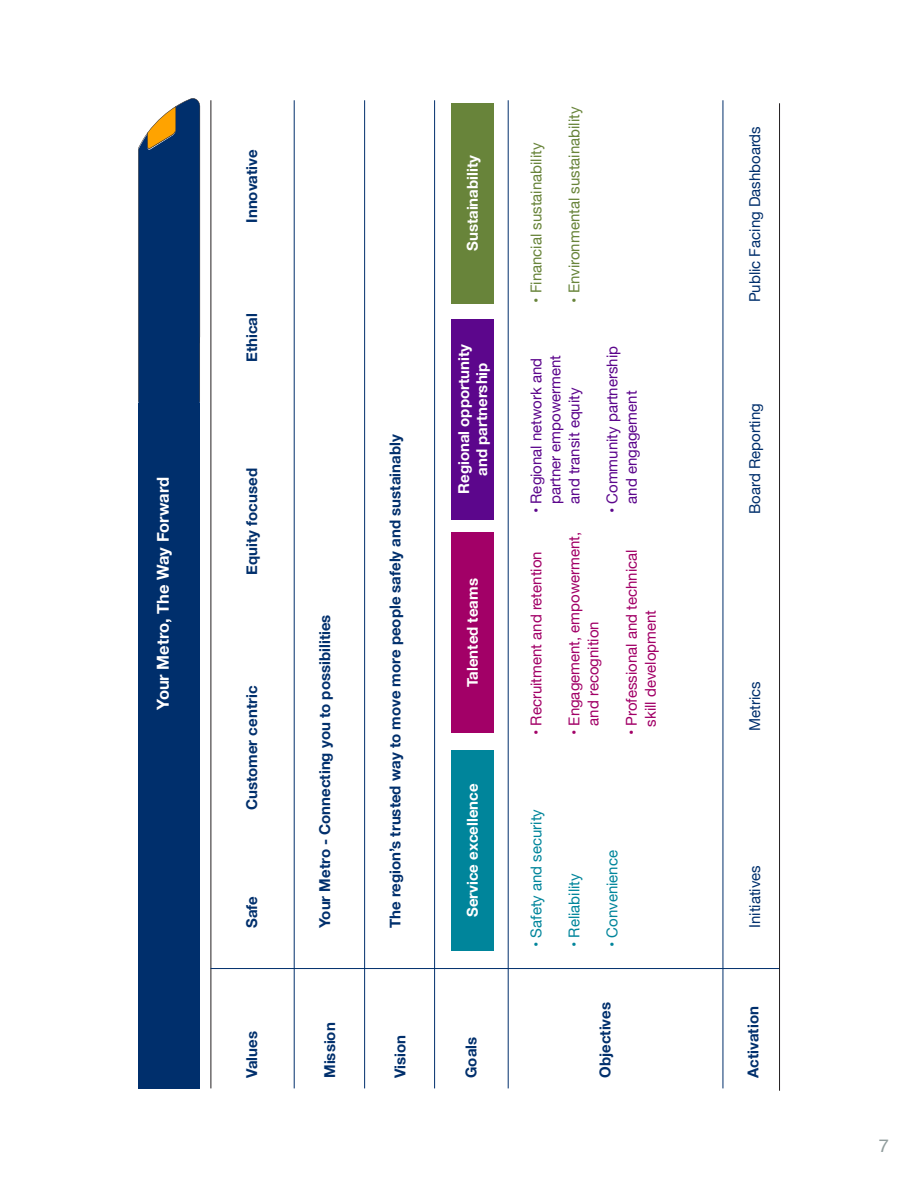
<style>
.page{position:relative;width:918px;height:1188px;background:#fff}
.page>*{position:absolute;margin:0;border:0;box-sizing:border-box;transform-origin:0 0}
.t1{font:18px "Helvetica";color:#919d9d}
.t2{font:700 16.5px "Helvetica Neue";color:#fff}
.t3{font:700 15px "Helvetica Neue";color:#002f6c}
.t4{font:15px/19px "Helvetica Neue";color:#a20067}
.t5{font:15px/19px "Helvetica Neue";color:#5c068c}
.t6{font:700 15px "Helvetica Neue";color:#fff}
.t7{font:15px "Helvetica Neue";color:#002f6c}
.t8{font:15px "Helvetica Neue";color:#68843a}
.t9{font:15px "Helvetica Neue";color:#00859b}
</style>
<div class="page">
<div style="left:451px;top:750px;width:43px;height:200px;background:#00859b"></div>
<div style="left:451px;top:533px;width:43px;height:200px;background:#a20067"></div>
<div style="left:451px;top:319px;width:43px;height:200px;background:#5c068c"></div>
<div style="left:451px;top:103px;width:43px;height:200px;background:#68843a"></div>
<hr style="left:294px;top:100px;width:1px;height:988px;background:#002f6c">
<hr style="left:364px;top:100px;width:1px;height:988px;background:#002f6c">
<hr style="left:211px;top:100px;width:1px;height:988px;background:#231f20">
<hr style="left:211px;top:968px;width:568px;height:1px;background:#002f6c">
<hr style="left:723px;top:100px;width:1px;height:988px;background:#002f6c">
<hr style="left:508px;top:100px;width:1px;height:988px;background:#002f6c">
<hr style="left:434px;top:100px;width:1px;height:988px;background:#002f6c">
<hr style="left:779px;top:103px;width:1px;height:988px;background:#231f20">
<div style="left:138px;top:98px;width:62px;height:990px;background:#002f6c"></div>
<p class="t2" style="left:150px;top:710px;width:234px;rotate:-90deg">Your Metro, The Way Forward</p>
<p class="t3" style="left:240px;top:223px;width:75px;rotate:-90deg">Innovative</p>
<p class="t3" style="left:240px;top:362px;width:50px;rotate:-90deg">Ethical</p>
<p class="t3" style="left:240px;top:575px;width:108px;rotate:-90deg">Equity focused</p>
<p class="t3" style="left:240px;top:810px;width:126px;rotate:-90deg">Customer centric</p>
<p class="t3" style="left:240px;top:928px;width:33px;rotate:-90deg">Safe</p>
<p class="t3" style="left:313px;top:928px;width:315px;rotate:-90deg">Your Metro - Connecting you to possibilities</p>
<p class="t3" style="left:240px;top:1078px;width:48px;rotate:-90deg">Values</p>
<p class="t3" style="left:318px;top:1078px;width:57px;rotate:-90deg">Mission</p>
<p class="t3" style="left:383px;top:928px;width:495px;rotate:-90deg">The region’s trusted way to move more people safely and sustainably</p>
<p class="t6" style="left:461px;top:251px;width:97px;rotate:-90deg">Sustainability</p>
<p class="t6" style="left:452px;top:494px;width:151px;rotate:-90deg">Regional opportunity</p>
<p class="t6" style="left:470px;top:476px;width:115px;rotate:-90deg">and partnership</p>
<p class="t6" style="left:461px;top:687px;width:110px;rotate:-90deg">Talented teams</p>
<p class="t6" style="left:461px;top:917px;width:135px;rotate:-90deg">Service excellence</p>
<p class="t3" style="left:388px;top:1078px;width:45px;rotate:-90deg">Vision</p>
<p class="t3" style="left:460px;top:1078px;width:43px;rotate:-90deg">Goals</p>
<p class="t8" style="left:525px;top:303px;width:161px;rotate:-90deg">• Financial sustainability</p>
<p class="t8" style="left:563px;top:303px;width:197px;rotate:-90deg">• Environmental sustainability</p>
<p class="t5" style="left:528px;top:504px;width:150px;text-indent:-9px;rotate:-90deg">• Regional network and partner empowerment and transit equity</p>
<p class="t5" style="left:604px;top:504px;width:159px;text-indent:-9px;rotate:-90deg">• Community partnership and engagement</p>
<p class="t4" style="left:528px;top:735px;width:185px;rotate:-90deg">• Recruitment and retention</p>
<p class="t4" style="left:566px;top:726px;width:195px;text-indent:-9px;rotate:-90deg">• Engagement, empowerment, and recognition</p>
<p class="t4" style="left:623px;top:735px;width:187px;rotate:-90deg">• Professional and technical</p>
<p class="t4" style="left:642px;top:727px;width:118px;rotate:-90deg">skill development</p>
<p class="t9" style="left:525px;top:947px;width:140px;rotate:-90deg">• Safety and security</p>
<p class="t9" style="left:563px;top:947px;width:75px;rotate:-90deg">• Reliability</p>
<p class="t9" style="left:602px;top:947px;width:98px;rotate:-90deg">• Convenience</p>
<p class="t3" style="left:593px;top:1078px;width:77px;rotate:-90deg">Objectives</p>
<p class="t7" style="left:744px;top:302px;width:178px;rotate:-90deg">Public Facing Dashboards</p>
<p class="t7" style="left:744px;top:514px;width:112px;rotate:-90deg">Board Reporting</p>
<p class="t7" style="left:744px;top:731px;width:51px;rotate:-90deg">Metrics</p>
<p class="t7" style="left:744px;top:928px;width:64px;rotate:-90deg">Initiatives</p>
<p class="t3" style="left:741px;top:1078px;width:73px;rotate:-90deg">Activation</p>
<p class="t1" style="left:879px;top:1132px;width:12px">7</p>
</div>
